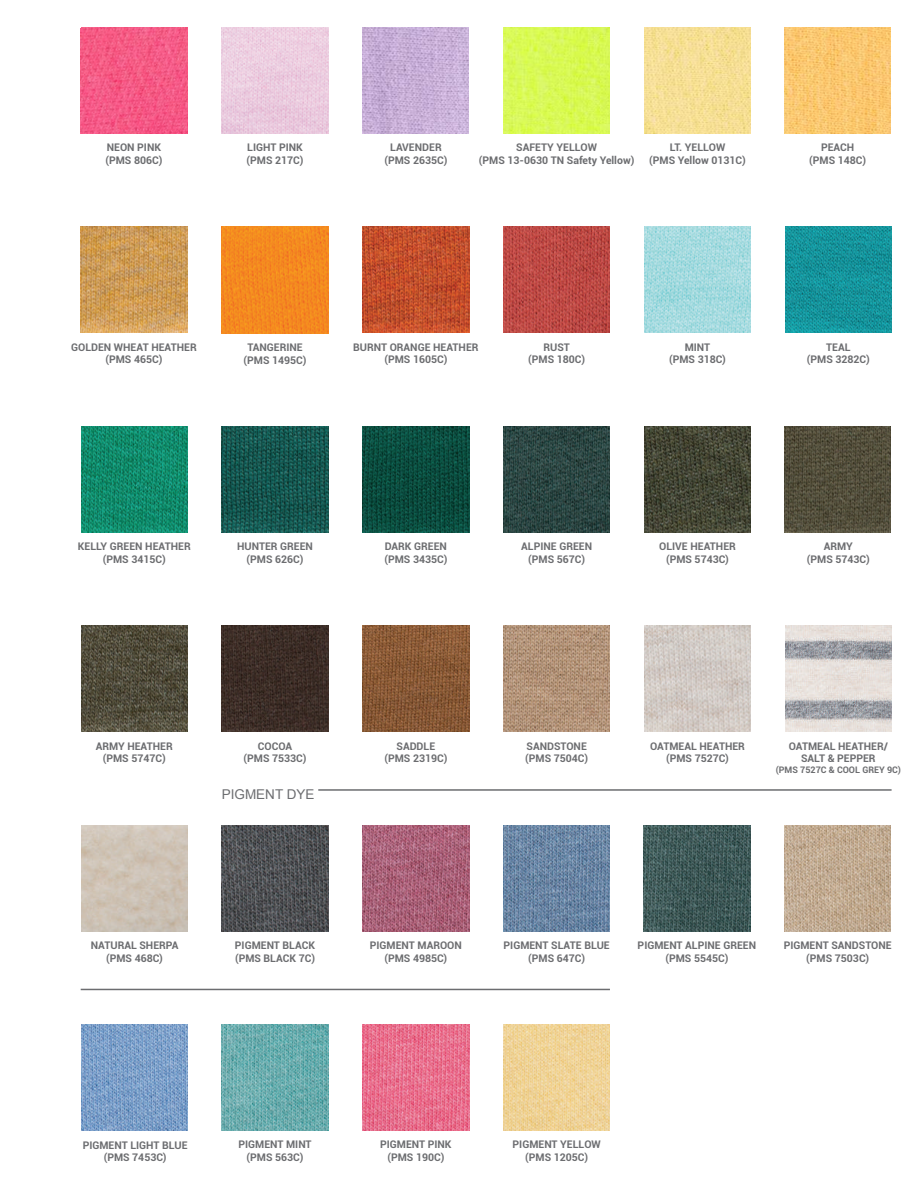
<style>
.page{position:relative;width:918px;height:1188px;background:#fff}
.page>*{position:absolute;margin:0;border:0;box-sizing:border-box;transform-origin:0 0}
.t1{font:13.5px "Arial";color:#6c6d70}
.t2{font:700 10.5px/12.6px "Roboto";color:#6c6d70;text-align:center}
.t3{font:700 9px "Roboto";color:#6c6d70}
</style>
<div class="page">
<img style="left:785px;top:226px;width:107px;height:107px">
<img style="left:81px;top:426px;width:107px;height:106px">
<img style="left:363px;top:426px;width:106px;height:106px">
<img style="left:644px;top:426px;width:107px;height:106px">
<img style="left:363px;top:626px;width:106px;height:106px">
<img style="left:784px;top:426px;width:107px;height:106px">
<img style="left:81px;top:626px;width:107px;height:106px">
<img style="left:222px;top:626px;width:106px;height:106px">
<img style="left:644px;top:626px;width:107px;height:106px">
<img style="left:81px;top:825px;width:107px;height:107px">
<img style="left:503px;top:626px;width:107px;height:106px">
<img style="left:503px;top:426px;width:107px;height:106px">
<img style="left:222px;top:27px;width:106px;height:107px">
<img style="left:644px;top:226px;width:107px;height:107px">
<hr style="left:318px;top:789px;width:574px;height:2px;background:#6c6d70">
<img style="left:503px;top:825px;width:107px;height:107px">
<img style="left:222px;top:825px;width:106px;height:107px">
<img style="left:363px;top:825px;width:106px;height:107px">
<img style="left:363px;top:1024px;width:106px;height:107px">
<img style="left:644px;top:825px;width:106px;height:107px">
<img style="left:784px;top:825px;width:107px;height:107px">
<img style="left:222px;top:1024px;width:106px;height:107px">
<img style="left:503px;top:1024px;width:107px;height:107px">
<img style="left:785px;top:626px;width:107px;height:106px">
<hr style="left:81px;top:989px;width:529px;height:1px;background:#6c6d70">
<img style="left:81px;top:1024px;width:107px;height:107px">
<img style="left:784px;top:27px;width:107px;height:107px">
<img style="left:644px;top:27px;width:107px;height:107px">
<img style="left:362px;top:27px;width:107px;height:107px">
<img style="left:81px;top:27px;width:106px;height:107px">
<img style="left:222px;top:227px;width:106px;height:106px">
<img style="left:363px;top:226px;width:106px;height:107px">
<img style="left:503px;top:226px;width:107px;height:107px">
<img style="left:222px;top:426px;width:106px;height:106px">
<img style="left:503px;top:27px;width:107px;height:107px">
<img style="left:81px;top:226px;width:106px;height:107px">
<p class="t2" style="left:106px;top:141px;width:58px;text-align:left">NEON PINK (PMS 806C)</p>
<p class="t2" style="left:247px;top:141px;width:58px;text-align:left">LIGHT PINK (PMS 217C)</p>
<p class="t2" style="left:384px;top:141px;width:64px">LAVENDER (PMS 2635C)</p>
<p class="t2" style="left:479px;top:141px;width:157px">SAFETY YELLOW<br>(PMS 13-0630 TN Safety Yellow)</p>
<p class="t2" style="left:649px;top:141px;width:98px">LT. YELLOW<br>(PMS Yellow 0131C)</p>
<p class="t2" style="left:809px;top:141px;width:58px">PEACH (PMS 148C)</p>
<p class="t2" style="left:71px;top:340px;width:127px">GOLDEN WHEAT HEATHER (PMS 465C)</p>
<p class="t2" style="left:244px;top:341px;width:64px">TANGERINE (PMS 1495C)</p>
<p class="t2" style="left:353px;top:340px;width:127px">BURNT ORANGE HEATHER (PMS 1605C)</p>
<p class="t2" style="left:528px;top:340px;width:58px">RUST<br>(PMS 180C)</p>
<p class="t2" style="left:669px;top:340px;width:58px">MINT<br>(PMS 318C)</p>
<p class="t2" style="left:807px;top:340px;width:64px">TEAL<br>(PMS 3282C)</p>
<p class="t2" style="left:237px;top:540px;width:77px">HUNTER GREEN (PMS 626C)</p>
<p class="t2" style="left:78px;top:540px;width:114px">KELLY GREEN HEATHER (PMS 3415C)</p>
<p class="t2" style="left:384px;top:540px;width:64px;text-align:left">DARK GREEN (PMS 3435C)</p>
<p class="t2" style="left:521px;top:540px;width:72px">ALPINE GREEN (PMS 567C)</p>
<p class="t2" style="left:659px;top:540px;width:78px">OLIVE HEATHER (PMS 5743C)</p>
<p class="t2" style="left:807px;top:540px;width:64px">ARMY<br>(PMS 5743C)</p>
<p class="t2" style="left:96px;top:739px;width:79px">ARMY HEATHER (PMS 5747C)</p>
<p class="t2" style="left:244px;top:739px;width:64px">COCOA (PMS 7533C)</p>
<p class="t2" style="left:384px;top:739px;width:64px">SADDLE (PMS 2319C)</p>
<p class="t2" style="left:525px;top:739px;width:64px;text-align:left">SANDSTONE (PMS 7504C)</p>
<p class="t2" style="left:650px;top:739px;width:96px">OATMEAL HEATHER (PMS 7527C)</p>
<p class="t1" style="left:222px;top:785px;width:94px">PIGMENT DYE</p>
<p class="t2" style="left:789px;top:739px;width:101px">OATMEAL HEATHER/<br>SALT &amp; PEPPER</p>
<p class="t3" style="left:776px;top:764px;width:127px">(PMS 7527C &amp; COOL GREY 9C)</p>
<p class="t2" style="left:91px;top:939px;width:89px">NATURAL SHERPA (PMS 468C)</p>
<p class="t2" style="left:235px;top:939px;width:82px;text-align:left">PIGMENT BLACK (PMS BLACK 7C)</p>
<p class="t2" style="left:370px;top:939px;width:94px">PIGMENT MAROON (PMS 4985C)</p>
<p class="t2" style="left:504px;top:939px;width:108px">PIGMENT SLATE BLUE (PMS 647C)</p>
<p class="t2" style="left:638px;top:939px;width:120px">PIGMENT ALPINE GREEN (PMS 5545C)</p>
<p class="t2" style="left:784px;top:939px;width:110px">PIGMENT SANDSTONE (PMS 7503C)</p>
<p class="t2" style="left:83px;top:1138px;width:106px">PIGMENT LIGHT BLUE (PMS 7453C)</p>
<p class="t2" style="left:239px;top:1138px;width:75px">PIGMENT MINT (PMS 563C)</p>
<p class="t2" style="left:380px;top:1138px;width:73px">PIGMENT PINK (PMS 190C)</p>
<p class="t2" style="left:513px;top:1138px;width:90px">PIGMENT YELLOW (PMS 1205C)</p>
</div>
